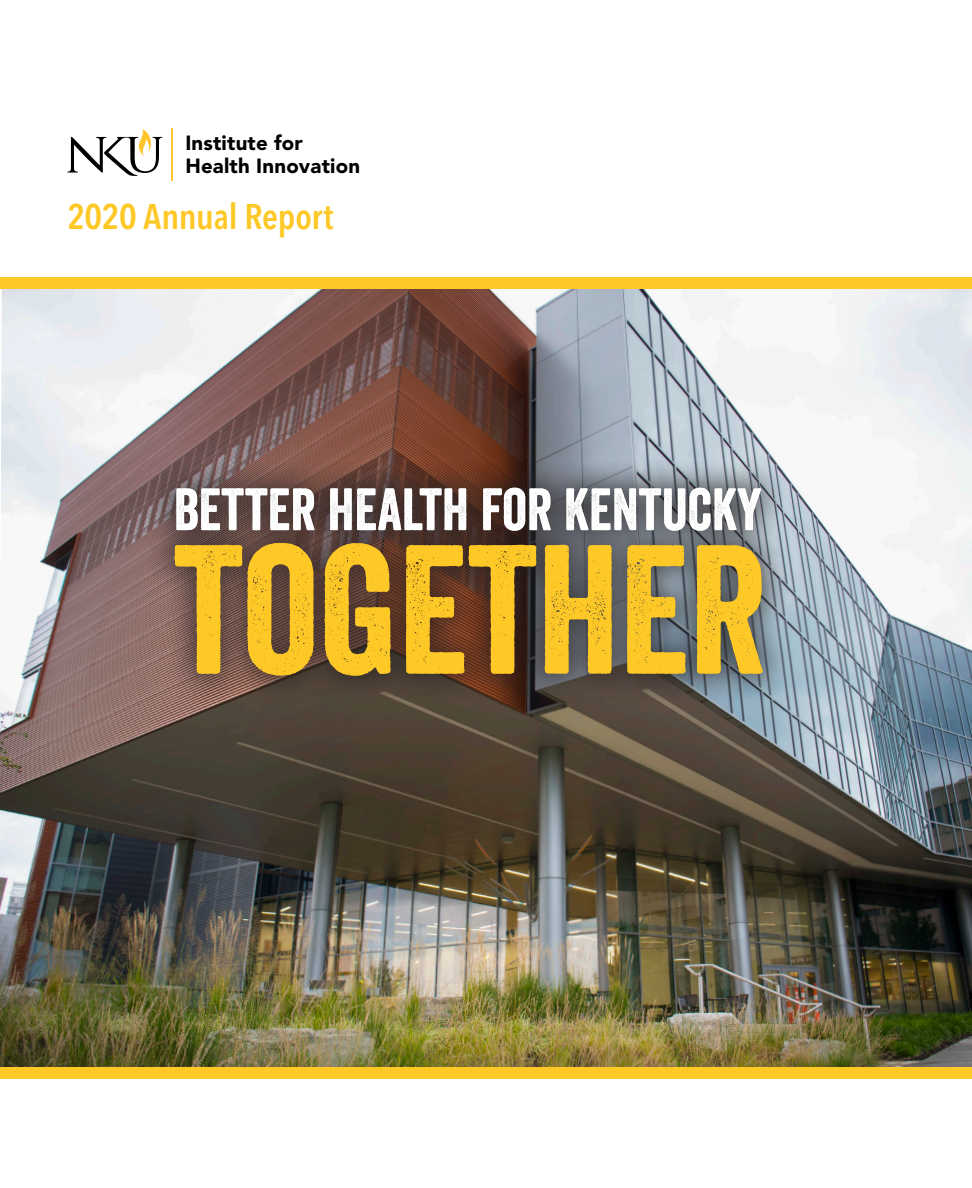
<style>
.page{position:relative;width:972px;height:1188px;background:#fff}
.page>*{position:absolute;margin:0;border:0;box-sizing:border-box;transform-origin:0 0}
.t1{font:177.15px "Veneer";color:#fec827}
.t2{font:57.6px "Veneer";color:#fff}
.t3{font:600 condensed 35.4px "Avenir Next LT Pro";letter-spacing:-.01em;color:#fec827}
.t4{font:900 20.4px/23.1px "Avenir LT Std";letter-spacing:.01em;color:#000}
</style>
<div class="page">
<img style="left:0;top:289px;width:972px;height:778px">
<hr style="left:171px;top:129px;width:2px;height:52px;background:#ffc52f">
<svg style="left:68px;top:129px;width:94px;height:47px"></svg>
<div style="left:0;top:278px;width:972px;height:11px;background:#fec827"></div>
<div style="left:0;top:1067px;width:972px;height:12px;background:#fec827"></div>
<div style="left:146px;top:459px;width:645px;height:245px;background:#231f20;opacity:.45"></div>
<p class="t4" style="left:185px;top:131px;width:176px">Institute for<br>Health Innovation</p>
<p class="t3" style="left:68px;top:196px;width:267px">2020 Annual Report</p>
<p class="t2" style="left:174px;top:474px;width:589px">BETTER HEALTH FOR KENTUCKY</p>
<p class="t1" style="left:174px;top:502px;width:595px">TOGETHER</p>
</div>
